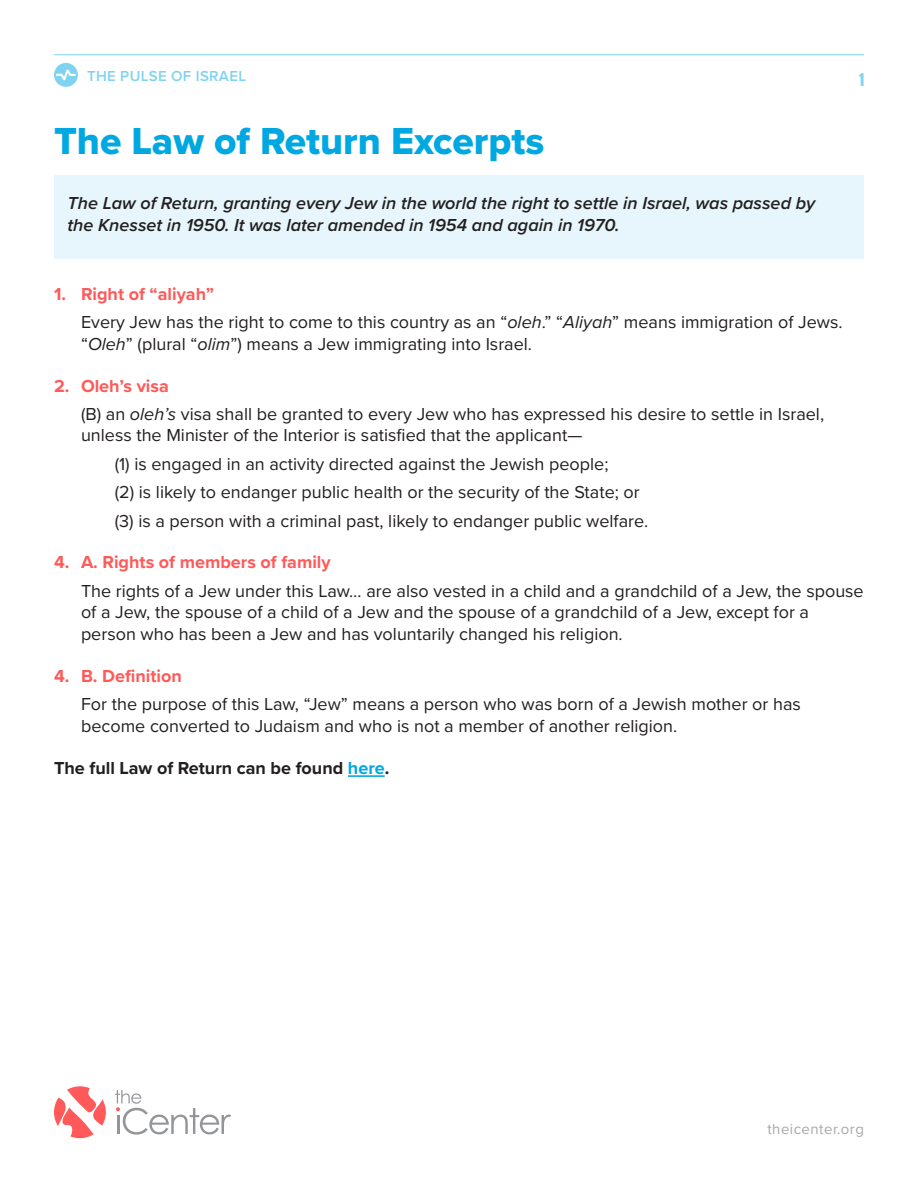
<style>
.page{position:relative;width:918px;height:1188px;background:#fff}
.page>*{position:absolute;margin:0;border:0;box-sizing:border-box;transform-origin:0 0}
.Body{font:39px "Proxima Nova Extrabld";color:#00a8e1}
.Body-2{font:18px/21.6px "Proxima Nova";color:#231f20}
.Body-3{font:italic 600 18px/21.6px "Proxima Nova";color:#231f20}
.Body-4{font:700 18px "Proxima Nova";color:#ff5959}
.Body-5{font:700 18px "Proxima Nova";color:#231f20}
.t1{font:600 15px "Proxima Nova";letter-spacing:.02em;color:#80d3f0}
.t2{font:15px "Proxima Nova";letter-spacing:.03em;color:#a8a9ad}
.t3{font:15px "Anton";color:#80d3f0}
.s1{font-style:italic}
.s2{color:#00a8e1}
</style>
<div class="page">
<div style="left:54px;top:176px;width:810px;height:83px;background:#e6f6fc"></div>
<hr style="left:348px;top:775px;width:37px;height:2px;background:#00a8e1">
<svg style="left:54px;top:1086px;width:52px;height:52px"></svg>
<svg style="left:115px;top:1090px;width:116px;height:45px"></svg>
<hr style="left:54px;top:54px;width:810px;height:1px;background:#80d3f0">
<svg style="left:54px;top:63px;width:24px;height:24px"></svg>
<p class="t1" style="left:87px;top:64px;width:160px">THE PULSE OF ISRAEL</p>
<p class="Body" style="left:54px;top:112px;width:492px">The Law of Return Excerpts</p>
<p class="Body-3" style="left:68px;top:192px;width:749px">The Law of Return, granting every Jew in the world the right to settle in Israel, was passed by the Knesset in 1950. It was later amended in 1954 and again in 1970.</p>
<p class="t3" style="left:859px;top:72px;width:6px">1</p>
<p class="Body-4" style="left:54px;top:280px;width:162px">1. Right of “aliyah”</p>
<p class="Body-2" style="left:81px;top:310px;width:763px">Every Jew has the right to come to this country as an “<span class="s1">oleh</span>.” “<span class="s1">Aliyah</span>” means immigration of Jews. “<span class="s1">Oleh</span>” (plural “<span class="s1">olim</span>”) means a Jew immigrating into Israel.</p>
<p class="Body-4" style="left:54px;top:372px;width:116px">2. Oleh’s visa</p>
<p class="Body-2" style="left:81px;top:402px;width:745px">(B) an <span class="s1">oleh’s</span> visa shall be granted to every Jew who has expressed his desire to settle in Israel, unless the Minister of the Interior is satisfied that the applicant —</p>
<p class="Body-2" style="left:115px;top:452px;width:495px">(1) is engaged in an activity directed against the Jewish people;</p>
<p class="Body-2" style="left:115px;top:481px;width:527px">(2) is likely to endanger public health or the security of the State; or</p>
<p class="Body-2" style="left:115px;top:509px;width:535px">(3) is a person with a criminal past, likely to endanger public welfare.</p>
<p class="Body-4" style="left:54px;top:549px;width:278px">4. A. Rights of members of family</p>
<p class="Body-2" style="left:81px;top:579px;width:784px">The rights of a Jew under this Law… are also vested in a child and a grandchild of a Jew, the spouse of a Jew, the spouse of a child of a Jew and the spouse of a grandchild of a Jew, except for a person who has been a Jew and has voluntarily changed his religion.</p>
<p class="Body-4" style="left:54px;top:662px;width:129px">4. B. Definition</p>
<p class="Body-2" style="left:81px;top:693px;width:721px">For the purpose of this Law, “Jew” means a person who was born of a Jewish mother or has become converted to Judaism and who is not a member of another religion.</p>
<p class="Body-5" style="left:54px;top:754px;width:337px">The full Law of Return can be found <span class="s2">here</span>.</p>
<p class="t2" style="left:767px;top:1118px;width:98px">theicenter.org</p>
</div>
